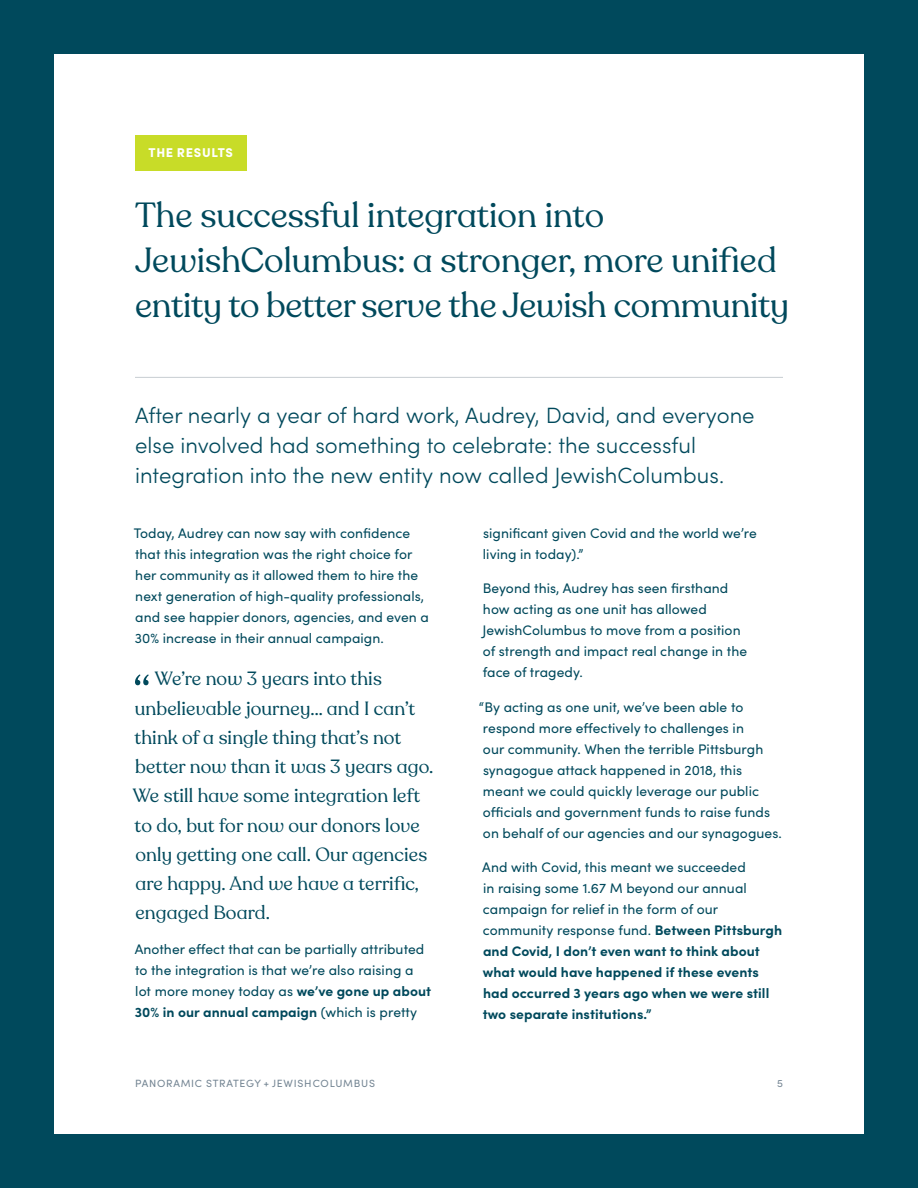
<style>
.page{position:relative;width:918px;height:1188px;background:#00495c}
.page>*{position:absolute;margin:0;border:0;box-sizing:border-box;transform-origin:0 0}
.t1{font:34.5px/45px "Recoleta Alt";color:#00495c}
.t2{font:300 22.2px/30px "Sofia Pro";letter-spacing:.005em;color:#00495c}
.t3{font:18.9px/29.2px "Recoleta Alt";letter-spacing:.005em;color:#00495c}
.t4{font:13.8px/21px "Sofia Pro";letter-spacing:.005em;color:#00495c}
.t5{font:700 13.8px/21px "Sofia Pro";letter-spacing:.005em;color:#00495c}
.t6{font:900 12.75px "Sofia Pro";letter-spacing:.055em;color:#fff}
.t7{font:10.5px "Sofia Pro";letter-spacing:.07em;color:#748593}
.s1{font-weight:700}
.s2{font-weight:400}
</style>
<div class="page">
<div style="left:54px;top:54px;width:810px;height:1080px;background:#fff"></div>
<svg style="left:135px;top:674px;width:14px;height:11px"></svg>
<div style="left:135px;top:135px;width:112px;height:36px;background:#c8dc28"></div>
<hr style="left:135px;top:377px;width:648px;height:1px;background:#c7cdd2">
<p class="t6" style="left:149px;top:143px;width:86px">THE RESULTS</p>
<p class="t1" style="left:135px;top:193px;width:656px">The successful integration into<br>JewishColumbus: a stronger, more unified entity to better serve the Jewish community</p>
<p class="t2" style="left:135px;top:399px;width:621px">After nearly a year of hard work, Audrey, David, and everyone else involved had something to celebrate: the successful integration into the new entity now called JewishColumbus.</p>
<p class="t4" style="left:134px;top:521px;width:297px">Today, Audrey can now say with confidence that this integration was the right choice for her community as it allowed them to hire the next generation of high-quality professionals, and see happier donors, agencies, and even a 30% increase in their annual campaign.</p>
<p class="t3" style="left:133px;top:665px;width:302px;text-indent:22px">We’re now 3 years into this unbelievable journey… and I can’t think of a single thing that’s not better now than it was 3 years ago.<br>We still have some integration left to do, but for now our donors love only getting one call. Our agencies are happy. And we have a terrific, engaged Board.</p>
<p class="t4" style="left:135px;top:938px;width:298px">Another effect that can be partially attributed to the integration is that we’re also raising a lot more money today as <span class="s1">we’ve gone up about 30% in our annual campaign</span> (which is pretty</p>
<p class="t4" style="left:483px;top:521px;width:275px">significant given Covid and the world we’re living in today).”</p>
<p class="t4" style="left:483px;top:577px;width:266px">Beyond this, Audrey has seen firsthand how acting as one unit has allowed JewishColumbus to move from a position of strength and impact real change in the face of tragedy.</p>
<p class="t4" style="left:479px;top:695px;width:304px">“By acting as one unit, we’ve been able to respond more effectively to challenges in<br>our community. When the terrible Pittsburgh synagogue attack happened in 2018, this meant we could quickly leverage our public officials and government funds to raise funds on behalf of our agencies and our synagogues.</p>
<p class="t5" style="left:482px;top:856px;width:301px"><span class="s2">And with Covid, this meant we succeeded<br>in raising some 1.67 M beyond our annual campaign for relief in the form of our community response fund.</span> Between Pittsburgh and Covid, I don’t even want to think about what would have happened if these events had occurred 3 years ago when we were still two separate institutions.”</p>
<p class="t7" style="left:135px;top:1076px;width:241px">PANORAMIC STRATEGY + JEWISHCOLUMBUS</p>
<p class="t7" style="left:777px;top:1076px;width:7px">5</p>
</div>
